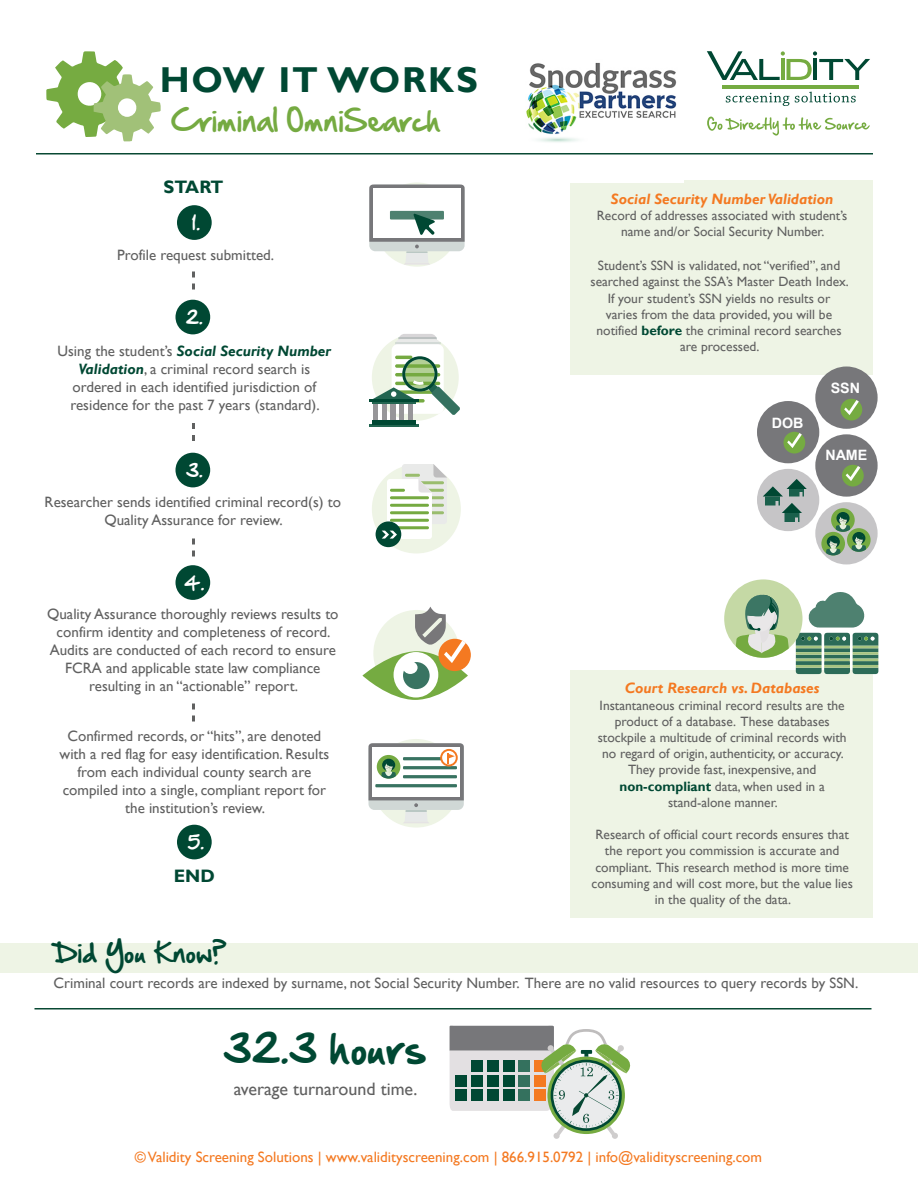
<style>
.page{position:relative;width:918px;height:1188px;background:#fff}
.page>*{position:absolute;margin:0;border:0;box-sizing:border-box;transform-origin:0 0}
.t1{font:39px "Hand Of Sean";color:#004833}
.t2{font:700 36px "Gill Sans";letter-spacing:.05em;color:#004833}
.t3{font:27px "Hand Of Sean";color:#75aa41}
.t4{font:24px "Hand Of Sean";color:#004833}
.t5{font:18px "Gill Sans";color:#606060}
.t6{font:18px "Hand Of Sean";color:#fff}
.t7{font:700 18px "Gill Sans";color:#004833}
.t8{font:15px/18px "Gill Sans";color:#606060;text-align:center}
.t9{font:15px "Gill Sans";color:#f47921}
.t10{font:italic 700 15px "Gill Sans";color:#f47921}
.t11{font:700 14.25px "Arial";color:#fff}
.t12{font:13.5px/16.2px "Gill Sans";color:#606060;text-align:center}
.s1{font-weight:700;font-style:italic;color:#004833}
.s2{font-weight:700;color:#004833}
</style>
<div class="page">
<div style="left:372px;top:739px;width:88px;height:89px;background:#eef4e5;border-radius:50%"></div>
<div style="left:570px;top:181px;width:303px;height:194px;background:#eef4e5"></div>
<div style="left:177px;top:205px;width:35px;height:35px;background:#004833;border-radius:50%"></div>
<div style="left:175px;top:300px;width:35px;height:34px;background:#004833;border-radius:50%"></div>
<div style="left:175px;top:453px;width:35px;height:34px;background:#004833;border-radius:50%"></div>
<div style="left:175px;top:565px;width:35px;height:35px;background:#004833;border-radius:50%"></div>
<div style="left:177px;top:825px;width:35px;height:34px;background:#004833;border-radius:50%"></div>
<div style="left:372px;top:334px;width:87px;height:87px;background:#eef4e5;border-radius:50%"></div>
<div style="left:372px;top:464px;width:89px;height:89px;background:#eef4e5;border-radius:50%"></div>
<div style="left:373px;top:610px;width:87px;height:87px;background:#eef4e5;border-radius:50%"></div>
<hr style="left:34px;top:1008px;width:838px;height:2px;background:#094933">
<div style="left:757px;top:401px;width:62px;height:62px;background:#77777a;border-radius:50%"></div>
<div style="left:757px;top:469px;width:62px;height:62px;background:#c6c5c7;border-radius:50%"></div>
<div style="left:815px;top:367px;width:63px;height:62px;background:#77777a;border-radius:50%"></div>
<div style="left:815px;top:434px;width:63px;height:63px;background:#77777a;border-radius:50%"></div>
<div style="left:815px;top:502px;width:63px;height:62px;background:#c6c5c7;border-radius:50%"></div>
<svg style="left:763px;top:479px;width:44px;height:43px"></svg>
<div style="left:0;top:943px;width:918px;height:30px;background:#eef4e5"></div>
<div style="left:570px;top:671px;width:303px;height:247px;background:#eef4e5"></div>
<svg style="left:192px;top:271px;width:3px;height:19px"></svg>
<svg style="left:192px;top:423px;width:3px;height:18px"></svg>
<svg style="left:192px;top:538px;width:3px;height:18px"></svg>
<svg style="left:192px;top:703px;width:3px;height:19px"></svg>
<svg style="left:369px;top:185px;width:96px;height:80px"></svg>
<svg style="left:46px;top:51px;width:115px;height:90px"></svg>
<svg style="left:726px;top:93px;width:63px;height:13px"></svg>
<svg style="left:795px;top:92px;width:61px;height:10px"></svg>
<svg style="left:707px;top:51px;width:163px;height:29px"></svg>
<hr style="left:723px;top:85px;width:136px;height:4px;background:#75ab41">
<svg style="left:707px;top:117px;width:163px;height:19px"></svg>
<div style="left:399px;top:334px;width:38px;height:69px;background:#d8d6d8;border-radius:6px"></div>
<div style="left:395px;top:339px;width:45px;height:70px;background:linear-gradient(to right,#e9eae9,#e9eae9);border-radius:6px"></div>
<div style="left:392px;top:344px;width:52px;height:70px;background:#fff;border-radius:6px"></div>
<svg style="left:395px;top:364px;width:45px;height:4px"></svg>
<hr style="left:395px;top:373px;width:45px;height:3px;background:#75aa41;border-radius:2px">
<hr style="left:395px;top:356px;width:17px;height:3px;background:#75aa41;border-radius:2px">
<hr style="left:395px;top:343px;width:45px;height:1px;background:#074833">
<hr style="left:399px;top:337px;width:38px;height:2px;background:#074833">
<svg style="left:404px;top:358px;width:32px;height:32px"></svg>
<div style="left:402px;top:356px;width:36px;height:36px;border:3px solid #004833;border-radius:50%"></div>
<div style="left:376px;top:521px;width:25px;height:26px;background:#004833;border-radius:50%"></div>
<svg style="left:382px;top:464px;width:65px;height:75px"></svg>
<svg style="left:362px;top:651px;width:106px;height:49px;fill:#75ab41"></svg>
<div style="left:394px;top:652px;width:44px;height:46px;background:#fff;border-radius:50%"></div>
<div style="left:403px;top:662px;width:27px;height:27px;background:#397462;border-radius:50%"></div>
<div style="left:403px;top:661px;width:15px;height:13px;background:#fff;border-radius:50%"></div>
<div style="left:439px;top:639px;width:32px;height:32px;background:#f47921;border-radius:50%"></div>
<svg style="left:415px;top:607px;width:51px;height:56px"></svg>
<hr style="left:374px;top:402px;width:4px;height:20px;background:#979699">
<div style="left:382px;top:402px;width:5px;height:20px;background:#979699"></div>
<div style="left:390px;top:402px;width:6px;height:20px;background:#979699"></div>
<div style="left:399px;top:402px;width:5px;height:20px;background:#979699"></div>
<hr style="left:408px;top:402px;width:4px;height:20px;background:#979699">
<hr style="left:372px;top:402px;width:44px;height:2px;background:#226550">
<hr style="left:369px;top:399px;width:49px;height:3px;background:#004833">
<svg style="left:369px;top:424px;width:49px;height:3px"></svg>
<hr style="left:372px;top:420px;width:44px;height:4px;background:#004833">
<svg style="left:373px;top:378px;width:87px;height:37px"></svg>
<div style="left:840px;top:399px;width:22px;height:22px;background:#75ab41;border-radius:50%"></div>
<svg style="left:844px;top:400px;width:15px;height:15px"></svg>
<div style="left:783px;top:432px;width:22px;height:22px;background:#75ab41;border-radius:50%"></div>
<svg style="left:787px;top:433px;width:15px;height:15px"></svg>
<div style="left:842px;top:465px;width:22px;height:22px;background:#75ab41;border-radius:50%"></div>
<svg style="left:846px;top:466px;width:14px;height:15px"></svg>
<svg style="left:796px;top:592px;width:82px;height:82px"></svg>
<div style="left:724px;top:579px;width:79px;height:79px;background:#c5d9a5;border-radius:50%"></div>
<svg style="left:735px;top:594px;width:55px;height:64px"></svg>
<svg style="left:369px;top:743px;width:95px;height:80px"></svg>
<svg style="left:831px;top:508px;width:24px;height:24px"></svg>
<div style="left:821px;top:532px;width:24px;height:23px;background:#75aa41;border-radius:50%"></div>
<svg style="left:847px;top:528px;width:24px;height:24px"></svg>
<svg style="left:826px;top:513px;width:40px;height:42px"></svg>
<svg style="left:450px;top:1025px;width:181px;height:114px"></svg>
<img style="left:522px;top:62px;width:162px;height:121px">
<hr style="left:36px;top:153px;width:837px;height:1px;background:#094933">
<h2 class="t2" style="left:160px;top:58px;width:319px">HOW IT WORKS</h2>
<h3 class="t3" style="left:171px;top:96px;width:272px">Criminal OmniSearch</h3>
<p class="t7" style="left:164px;top:176px;width:61px">START</p>
<p class="t6" style="left:192px;top:206px;width:10px">1.</p>
<p class="t8" style="left:117px;top:246px;width:158px">Profile request submitted.</p>
<p class="t6" style="left:186px;top:301px;width:19px">2.</p>
<p class="t8" style="left:58px;top:342px;width:275px">Using the student’s <span class="s1">Social Security Number Validation</span>, a criminal record search is ordered in each identified jurisdiction of residence for the past 7 years (standard).</p>
<p class="t6" style="left:186px;top:454px;width:19px">3.</p>
<p class="t8" style="left:45px;top:493px;width:298px">Researcher sends identified criminal record(s) to<br>Quality Assurance for review.</p>
<p class="t6" style="left:184px;top:566px;width:22px">4.</p>
<p class="t8" style="left:47px;top:606px;width:293px">Quality Assurance thoroughly reviews results to confirm identity and completeness of record.<br>Audits are conducted of each record to ensure FCRA and applicable state law compliance resulting in an “actionable” report.</p>
<p class="t8" style="left:60px;top:727px;width:271px">Confirmed records, or “hits”, are denoted with a red flag for easy identification. Results from each individual county search are compiled into a single, compliant report for the institution’s review.</p>
<p class="t6" style="left:188px;top:826px;width:18px">5.</p>
<p class="t7" style="left:174px;top:866px;width:43px">END</p>
<p class="t10" style="left:611px;top:190px;width:224px">Social Security Number Validation</p>
<p class="t12" style="left:597px;top:207px;width:252px">Record of addresses associated with student’s name and/or Social Security Number.</p>
<p class="t12" style="left:591px;top:258px;width:260px">Student’s SSN is validated, not “verified”, and searched against the SSA’s Master Death Index.<br>If your student’s SSN yields no results or<br>varies from the data provided, you will be notified <span class="s2">before</span> the criminal record searches are processed.</p>
<p class="t11" style="left:772px;top:413px;width:33px">DOB</p>
<p class="t11" style="left:831px;top:378px;width:31px">SSN</p>
<p class="t11" style="left:825px;top:445px;width:44px">NAME</p>
<p class="t10" style="left:625px;top:680px;width:196px">Court Research vs. Databases</p>
<p class="t12" style="left:598px;top:697px;width:250px">Instantaneous criminal record results are the product of a database. These databases stockpile a multitude of criminal records with no regard of origin, authenticity, or accuracy.<br>They provide fast, inexpensive, and <span class="s2">non-compliant</span> data, when used in a stand-alone manner.</p>
<p class="t12" style="left:592px;top:827px;width:263px">Research of official court records ensures that the report you commission is accurate and compliant. This research method is more time consuming and will cost more, but the value lies in the quality of the data.</p>
<h3 class="t4" style="left:54px;top:931px;width:174px">Did You Know?</h3>
<p class="t8" style="left:54px;top:974px;width:806px">Criminal court records are indexed by surname, not Social Security Number. There are no valid resources to query records by SSN.</p>
<h1 class="t1" style="left:223px;top:1013px;width:205px">32.3 hours</h1>
<p class="t5" style="left:234px;top:1078px;width:185px">average turnaround time.</p>
<p class="t9" style="left:135px;top:1148px;width:629px">© Validity Screening Solutions | www.validityscreening.com | 866.915.0792 | info@validityscreening.com</p>
</div>
